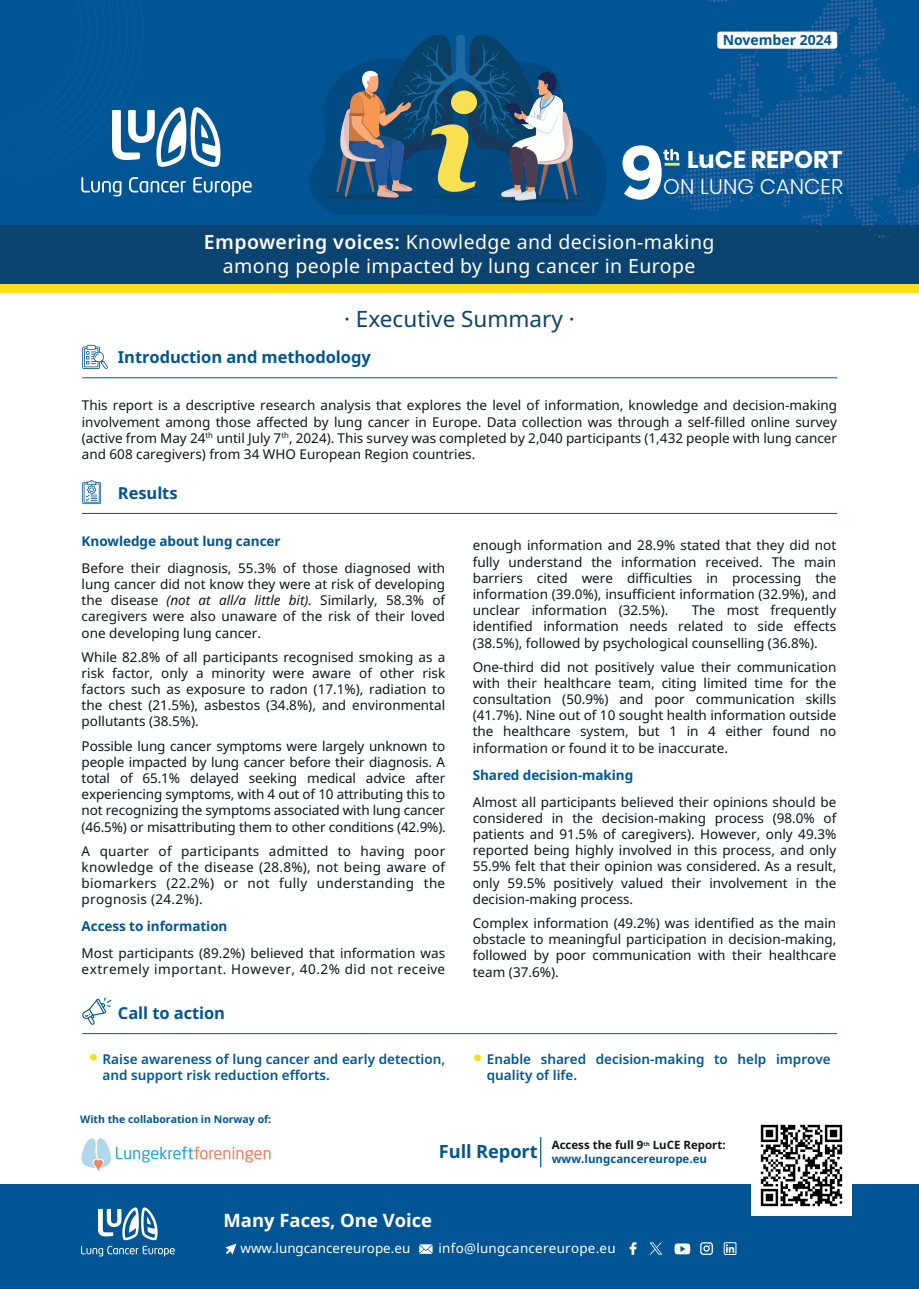
<style>
.page{position:relative;width:919px;height:1289px;background:#fff}
.page>*{position:absolute;margin:0;border:0;box-sizing:border-box;transform-origin:0 0}
.t1{font:700 75.15px "Montserrat";color:#fff}
.t2{font:700 24.15px "Poppins";color:#fff}
.t3{font:22.5px "Noto Sans";color:#0b4371}
.t4{font:300 21.15px "Poppins";letter-spacing:.005em;color:#fff}
.t5{font:19.5px/23.4px "Noto Sans";letter-spacing:.02em;color:#fff;text-align:center}
.t6{font:700 18.45px "Noto Sans";color:#fff}
.t7{font:700 18.3px "Noto Sans";letter-spacing:-.005em;color:#015594}
.t8{font:700 16.5px "Noto Sans";letter-spacing:-.005em;color:#015594}
.t9{font:700 13.95px "Noto Sans";color:#015594}
.t10{font:13.5px/16.2px "Noto Sans";color:#111416;text-align:justify}
.t11{font:600 13.5px/16.2px "Noto Sans";color:#015594}
.t12{font:700 13.5px "Noto Sans";letter-spacing:-.005em;color:#015594}
.t13{font:13.35px "Noto Sans";letter-spacing:.02em;color:#fff}
.t14{font:13.35px "Noto Sans";color:#fff}
.t15{font:700 11.4px/13.8px "Noto Sans";color:#111416}
.t16{font:700 10.5px "Noto Sans";color:#015594}
.s1{font-weight:600}
.s2{font-style:italic}
.s3{color:#015594}
</style>
<div class="page">
<div style="left:0;top:0;width:918px;height:238px;background:#015594"></div>
<svg style="left:39px;top:0;width:213px;height:196px"></svg>
<div style="left:0;top:225px;width:918px;height:67px;background:#0b4371"></div>
<div style="left:0;top:284px;width:918px;height:8px;background:#fedc18"></div>
<div style="left:474px;top:1054px;width:7px;height:7px;background:#fedc18;border-radius:50%"></div>
<svg style="left:310px;top:92px;width:297px;height:123px;fill:#014a84"></svg>
<div style="left:327px;top:194px;width:86px;height:5px;background:#0a4169;border-radius:50%"></div>
<div style="left:496px;top:198px;width:86px;height:5px;background:#0a4169;border-radius:50%"></div>
<svg style="left:329px;top:34px;width:254px;height:167px"></svg>
<svg style="left:663px;top:0;width:255px;height:238px"></svg>
<hr style="left:664px;top:163px;width:15px;height:3px;background:#fae151">
<hr style="left:82px;top:1033px;width:755px;height:1px;background:#015594">
<svg style="left:90px;top:1053px;width:7px;height:7px"></svg>
<svg style="left:82px;top:997px;width:29px;height:28px"></svg>
<hr style="left:82px;top:513px;width:755px;height:1px;background:#015594">
<svg style="left:82px;top:480px;width:19px;height:24px"></svg>
<hr style="left:82px;top:377px;width:755px;height:1px;background:#015594">
<svg style="left:82px;top:345px;width:26px;height:24px"></svg>
<div style="left:0;top:1184px;width:918px;height:104px;background:#015594"></div>
<svg style="left:81px;top:1207px;width:94px;height:49px"></svg>
<svg style="left:225px;top:1243px;width:11px;height:11px"></svg>
<svg style="left:419px;top:1244px;width:13px;height:9px"></svg>
<svg style="left:629px;top:1242px;width:7px;height:12px"></svg>
<svg style="left:700px;top:1242px;width:12px;height:12px"></svg>
<svg style="left:674px;top:1243px;width:16px;height:11px"></svg>
<svg style="left:649px;top:1242px;width:13px;height:12px"></svg>
<svg style="left:723px;top:1242px;width:13px;height:12px"></svg>
<img style="left:751px;top:1124px;width:100px;height:91px">
<hr style="left:540px;top:1137px;width:1px;height:30px;background:#015594">
<img style="left:81px;top:1138px;width:190px;height:33px">
<p class="t9" style="left:722px;top:30px;width:111px">November 2024</p>
<h1 class="t1" style="left:618px;top:128px;width:49px">9</h1>
<h2 class="t2" style="left:687px;top:145px;width:157px">LuCE REPORT</h2>
<h3 class="t4" style="left:663px;top:174px;width:181px">ON LUNG CANCER</h3>
<h3 class="t5" style="left:204px;top:231px;width:512px"><span class="s1">Empowering voices:</span> Knowledge and decision-making among people impacted by lung cancer in Europe</h3>
<h3 class="t3" style="left:344px;top:303px;width:232px">· Executive Summary ·</h3>
<p class="t8" style="left:118px;top:346px;width:254px">Introduction and methodology</p>
<p class="t10" style="left:82px;top:397px;width:756px">This report is a descriptive research analysis that explores the level of information, knowledge and decision-making involvement among those affected by lung cancer in Europe. Data collection was through a self-filled online survey (active from May 24<sup>th</sup> until July 7<sup>th</sup>, 2024). This survey was completed by 2,040 participants (1,432 people with lung cancer and 608 caregivers) from 34 WHO European Region countries.</p>
<p class="t8" style="left:118px;top:481px;width:61px">Results</p>
<p class="t12" style="left:82px;top:531px;width:200px">Knowledge about lung cancer</p>
<p class="t10" style="left:82px;top:560px;width:365px">Before their diagnosis, 55.3% of those diagnosed with lung cancer did not know they were at risk of developing the disease <span class="s2">(not at all/a little bit).</span> Similarly, 58.3% of caregivers were also unaware of the risk of their loved one developing lung cancer.</p>
<p class="t10" style="left:82px;top:649px;width:365px">While 82.8% of all participants recognised smoking as a risk factor, only a minority were aware of other risk factors such as exposure to radon (17.1%), radiation to the chest (21.5%), asbestos (34.8%), and environmental pollutants (38.5%).</p>
<p class="t10" style="left:82px;top:737px;width:366px">Possible lung cancer symptoms were largely unknown to people impacted by lung cancer before their diagnosis. A total of 65.1% delayed seeking medical advice after experiencing symptoms, with 4 out of 10 attributing this to not recognizing the symptoms associated with lung cancer (46.5%) or misattributing them to other conditions (42.9%).</p>
<p class="t10" style="left:82px;top:842px;width:365px">A quarter of participants admitted to having poor knowledge of the disease (28.8%), not being aware of biomarkers (22.2%) or not fully understanding the prognosis (24.2%).</p>
<p class="t12" style="left:82px;top:916px;width:147px">Access to information</p>
<p class="t10" style="left:82px;top:945px;width:365px">Most participants (89.2%) believed that information was extremely important. However, 40.2% did not receive</p>
<p class="t8" style="left:118px;top:1001px;width:109px">Call to action</p>
<p class="t11" style="left:103px;top:1050px;width:344px">Raise awareness of lung cancer and early detection, and support risk reduction efforts.</p>
<p class="t16" style="left:80px;top:1112px;width:192px">With the collaboration in Norway of:</p>
<p class="t10" style="left:472px;top:537px;width:365px">enough information and 28.9% stated that they did not fully understand the information received. The main barriers cited were difficulties in processing the information (39.0%), insufficient information (32.9%), and unclear information (32.5%).</p>
<p class="t10" style="left:472px;top:602px;width:365px;text-indent:219px">The most frequently identified information needs related to side effects (38.5%), followed by psychological counselling (36.8%).</p>
<p class="t10" style="left:472px;top:659px;width:365px">One-third did not positively value their communication with their healthcare team, citing limited time for the consultation (50.9%) and poor communication skills (41.7%). Nine out of 10 sought health information outside the healthcare system, but 1 in 4 either found no information or found it to be inaccurate.</p>
<p class="t12" style="left:472px;top:765px;width:162px">Shared decision-making</p>
<p class="t10" style="left:472px;top:794px;width:365px">Almost all participants believed their opinions should be considered in the decision-making process (98.0% of patients and 91.5% of caregivers). However, only 49.3% reported being highly involved in this process, and only 55.9% felt that their opinion was considered. As a result, only 59.5% positively valued their involvement in the decision-making process.</p>
<p class="t10" style="left:472px;top:915px;width:365px">Complex information (49.2%) was identified as the main obstacle to meaningful participation in decision-making, followed by poor communication with their healthcare team (37.6%).</p>
<p class="t11" style="left:487px;top:1050px;width:345px">Enable shared decision-making to help improve quality of life.</p>
<h3 class="t7" style="left:439px;top:1138px;width:100px">Full Report</h3>
<p class="t15" style="left:551px;top:1138px;width:175px">Access the full 9<sup>th</sup> LuCE Report: <span class="s3">www.lungcancereurope.eu</span></p>
<h3 class="t6" style="left:223px;top:1207px;width:210px">Many Faces, One Voice</h3>
<p class="t14" style="left:240px;top:1238px;width:171px">www.lungcancereurope.eu</p>
<p class="t13" style="left:438px;top:1238px;width:179px">info@lungcancereurope.eu</p>
</div>
